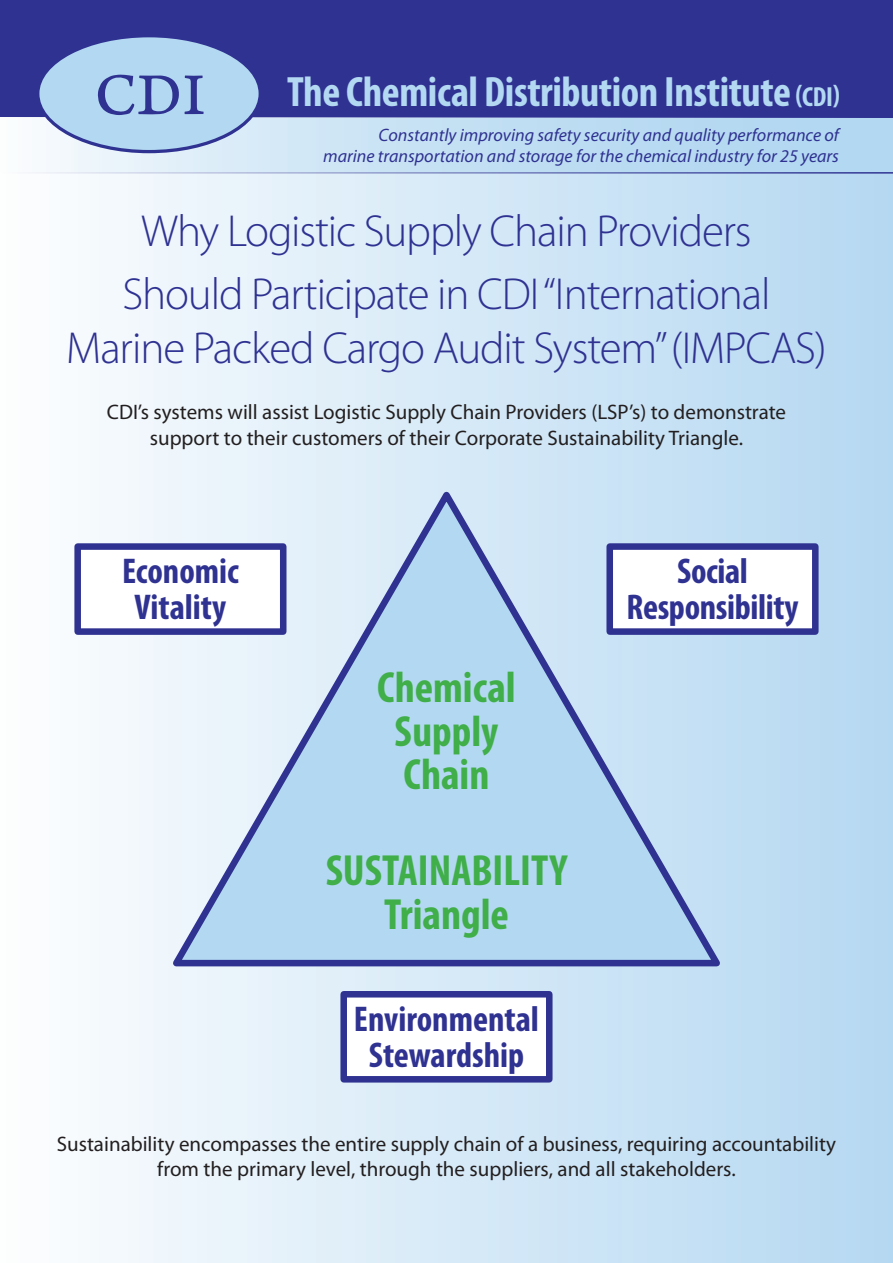
<style>
.page{position:relative;width:893px;height:1263px;background:#fff}
.page>*{position:absolute;margin:0;border:0;box-sizing:border-box;transform-origin:0 0}
.t1{font:300 45px/54px "Myriad Pro";letter-spacing:-.025em;color:#2f3291;text-align:center}
.t2{font:700 condensed 43.8px/43.8px "Myriad Pro";color:#40ae49;text-align:center}
.t3{font:700 condensed 42.6px "Myriad Pro";letter-spacing:-.01em;color:#b3d8f1}
.t4{font:700 condensed 35.85px/35.8px "Myriad Pro";color:#2f3291;text-align:center}
.t5{font:21px/25.2px "Myriad Pro";color:#231f20;text-align:center}
.t6{font:italic 18px/21.6px "Myriad Pro";color:#2f3291;text-align:right}
.s1{font-size:27.75px}
</style>
<div class="page">
<div style="left:0;top:0;width:893px;height:1263px;background:linear-gradient(to right,#fcfefe,#b4d7f1)"></div>
<div style="left:0;top:0;width:893px;height:116px;background:#2f3291"></div>
<svg style="left:0;top:116px;width:893px;height:58px;background:#c0daf0"></svg>
<svg style="left:36px;top:37px;width:226px;height:116px"></svg>
<svg style="left:165px;top:486px;width:563px;height:484px;background:#bfdaf0"></svg>
<div style="left:78px;top:546px;width:205px;height:86px;background:#fff"></div>
<div style="left:74px;top:543px;width:212px;height:92px;border:7px solid #2f3291"></div>
<div style="left:344px;top:994px;width:205px;height:85px;background:#fff"></div>
<div style="left:340px;top:991px;width:212px;height:91px;border:7px solid #2f3291"></div>
<div style="left:610px;top:546px;width:205px;height:86px;background:#fff"></div>
<div style="left:606px;top:543px;width:213px;height:92px;border:7px solid #2f3291"></div>
<p class="t3" style="left:287px;top:65px;width:554px">The Chemical Distribution Institute <span class="s1">(CDI)</span></p>
<p class="t6" style="left:323px;top:123px;width:517px">Constantly improving safety security and quality performance of marine transportation and storage for the chemical industry for 25 years</p>
<p class="t1" style="left:141px;top:204px;width:612px">Why Logistic Supply Chain Providers</p>
<p class="t1" style="left:66px;top:266px;width:762px">Should Participate in CDI “International<br>Marine Packed Cargo Audit System” (IMPCAS)</p>
<p class="t5" style="left:107px;top:399px;width:681px">CDI’s systems will assist Logistic Supply Chain Providers (LSP’s) to demonstrate support to their customers of their Corporate Sustainability Triangle.</p>
<p class="t4" style="left:122px;top:553px;width:118px">Economic<br>Vitality</p>
<p class="t2" style="left:377px;top:664px;width:140px">Chemical<br>Supply<br>Chain</p>
<p class="t2" style="left:326px;top:847px;width:243px">SUSTAINABILITY<br>Triangle</p>
<p class="t4" style="left:354px;top:1000px;width:187px">Environmental<br>Stewardship</p>
<p class="t4" style="left:627px;top:553px;width:173px">Social<br>Responsibility</p>
<p class="t5" style="left:57px;top:1131px;width:781px">Sustainability encompasses the entire supply chain of a business, requiring accountability from the primary level, through the suppliers, and all stakeholders.</p>
</div>
